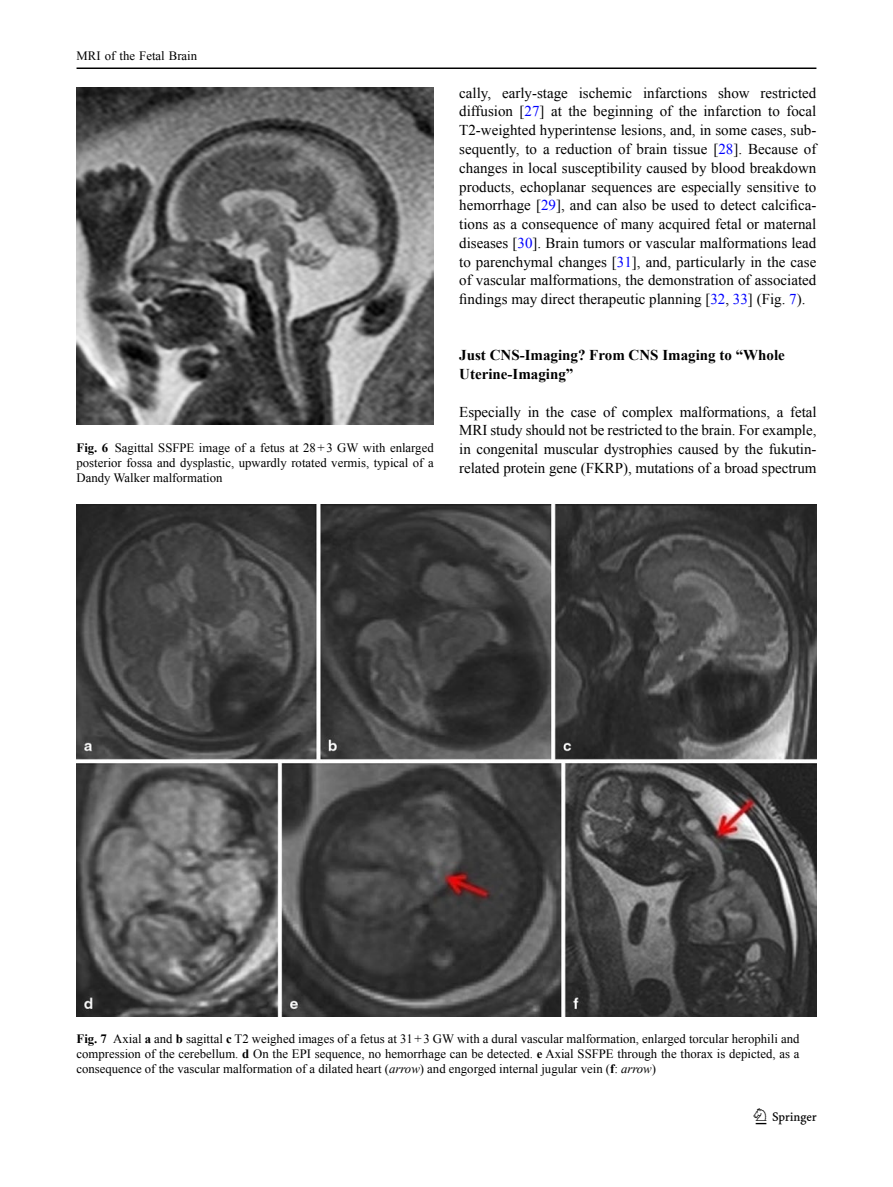
<style>
.page{position:relative;width:893px;height:1187px;background:#fff}
.page>*{position:absolute;margin:0;border:0;box-sizing:border-box;transform-origin:0 0}
.t1{font:22.5px "Springnew";color:#000}
.t2{font:15px/18.8px "Times New Roman";color:#000;text-align:justify}
.t3{font:700 15px/18.8px "Times New Roman";color:#000}
.t4{font:12.75px/15px "Times New Roman";color:#000;text-align:justify}
.s1{font-weight:700}
.s2{color:#00f}
.s3{font-style:italic}
</style>
<div class="page">
<hr style="left:77px;top:67px;width:739px;height:2px;background:#000">
<img style="left:77px;top:87px;width:357px;height:338px">
<img style="left:77px;top:504px;width:739px;height:512px">
<p class="t4" style="left:77px;top:48px;width:122px">MRI of the Fetal Brain</p>
<p class="t4" style="left:77px;top:440px;width:359px"><span class="s1">Fig. 6</span> Sagittal SSFPE image of a fetus at 28+3 GW with enlarged posterior fossa and dysplastic, upwardly rotated vermis, typical of a Dandy Walker malformation</p>
<p class="t2" style="left:459px;top:83px;width:359px">cally, early-stage ischemic infarctions show restricted diffusion [<span class="s2">27</span>] at the beginning of the infarction to focal T2-weighted hyperintense lesions, and, in some cases, sub&shy;sequently, to a reduction of brain tissue [<span class="s2">28</span>]. Because of changes in local susceptibility caused by blood breakdown products, echoplanar sequences are especially sensitive to hemorrhage [<span class="s2">29</span>], and can also be used to detect calcifica&shy;tions as a consequence of many acquired fetal or maternal diseases [<span class="s2">30</span>]. Brain tumors or vascular malformations lead to parenchymal changes [<span class="s2">31</span>], and, particularly in the case of vascular malformations, the demonstration of associated findings may direct therapeutic planning [<span class="s2">32</span>, <span class="s2">33</span>] (Fig. <span class="s2">7</span>).</p>
<p class="t3" style="left:459px;top:345px;width:327px">Just CNS-Imaging? From CNS Imaging to “Whole<br>Uterine-Imaging”</p>
<p class="t2" style="left:459px;top:402px;width:359px">Especially in the case of complex malformations, a fetal MRI study should not be restricted to the brain. For example, in congenital muscular dystrophies caused by the fukutin&shy;related protein gene (FKRP), mutations of a broad spectrum</p>
<p class="t4" style="left:77px;top:1031px;width:724px"><span class="s1">Fig. 7</span> Axial <span class="s1">a</span> and <span class="s1">b</span> sagittal <span class="s1">c</span> T2 weighed images of a fetus at 31+3 GW with a dural vascular malformation, enlarged torcular herophili and compression of the cerebellum. <span class="s1">d</span> On the EPI sequence, no hemorrhage can be detected. <span class="s1">e</span> Axial SSFPE through the thorax is depicted, as a consequence of the vascular malformation of a dilated heart (<span class="s3">arrow</span>) and engorged internal jugular vein (<span class="s1">f</span>: <span class="s3">arrow</span>)</p>
<h1 class="t1" style="left:756px;top:1108px;width:63px">1 3</h1>
</div>
